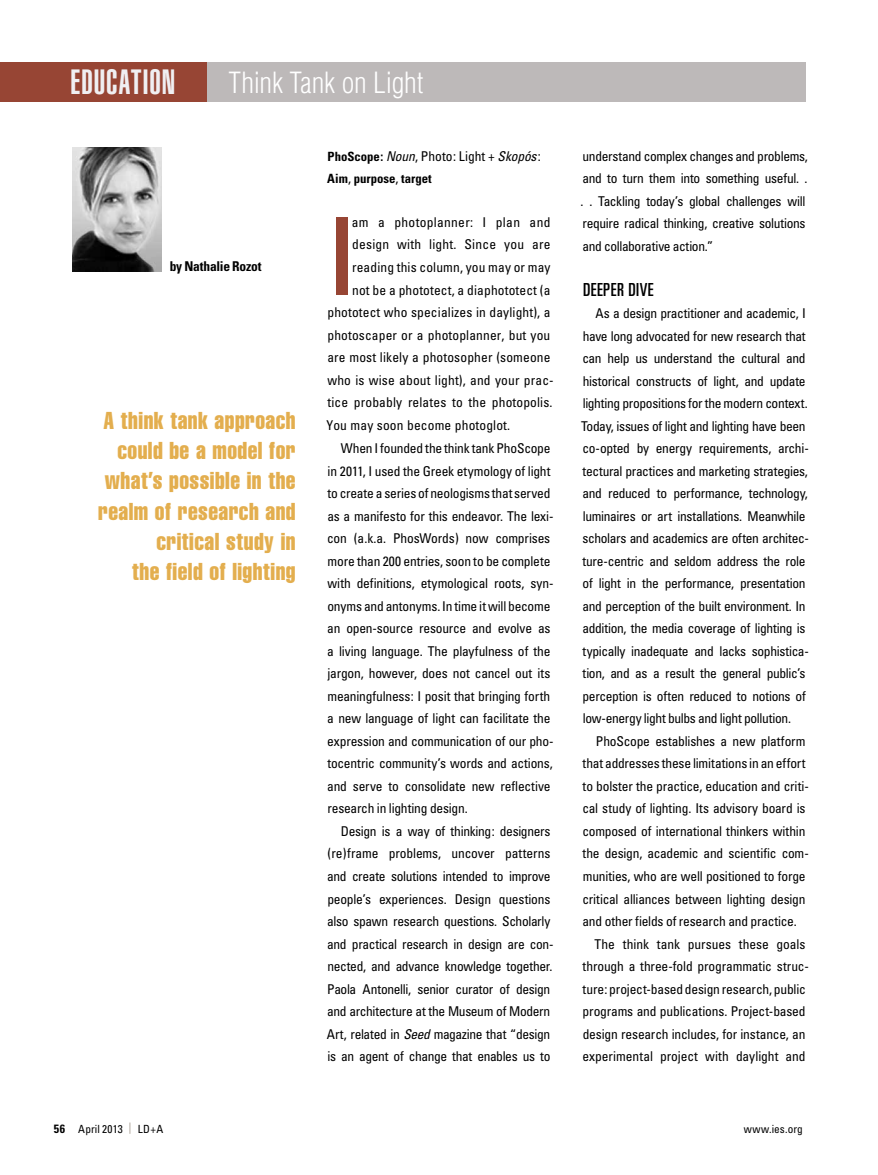
<style>
.page{position:relative;width:878px;height:1175px;background:#fff}
.page>*{position:absolute;margin:0;border:0;box-sizing:border-box;transform-origin:0 0}
.t1{font:900 extra-condensed 108.3px "Helvetica";color:#974534}
.t2{font:900 extra-condensed 34.5px "Helvetica";letter-spacing:.025em;color:#f0eff2}
.t3{font:300 condensed 28.5px "Helvetica";letter-spacing:-.005em;color:#fff}
.t4{font:extra-condensed 24px/30px "Helvetica";letter-spacing:.02em;color:#e3ae4e;text-align:right;scale:.95 1}
.t5{font:ultra-condensed 18px "Univers";letter-spacing:.03em;color:#000}
.t6{font:condensed 13.5px/22.5px "Univers";letter-spacing:-.015em;color:#000}
.t7{font:condensed 13.5px "Univers";letter-spacing:.01em;color:#000}
.t8{font:condensed 13.5px "Univers";letter-spacing:.005em;color:#000}
.t9{font:condensed 13.5px "Univers";letter-spacing:.015em;color:#000}
.t10{font:condensed 13.5px "Univers";letter-spacing:.02em;color:#000}
.t11{font:700 condensed 13.5px "Univers";letter-spacing:-.015em;color:#000}
.t12{font:700 condensed 12.75px "Univers";color:#000}
.t13{font:condensed 11.25px "Univers";letter-spacing:.01em;color:#000}
.s1{font-weight:700;font-size:12.75px}
.s2{font-style:italic}
.s3{font-weight:400;font-size:13.5px}
.s4{font-weight:700;font-size:12px}
.s5{font-weight:300;font-stretch:normal;color:#9a8e81}
</style>
<div class="page">
<div style="left:0;top:62px;width:207px;height:40px;background:#974534"></div>
<div style="left:207px;top:62px;width:599px;height:40px;background:#bdb9b9"></div>
<img style="left:72px;top:148px;width:89px;height:123px">
<h2 class="t2" style="left:70px;top:62px;width:106px">EDUCATION</h2>
<h3 class="t3" style="left:228px;top:64px;width:196px">Think Tank on Light</h3>
<p class="t11" style="left:170px;top:258px;width:93px">by Nathalie Rozot</p>
<h3 class="t4" style="left:98px;top:405px;width:209px">A think tank approach could be a model for what’s possible in the realm of research and critical study in<br>the field of lighting</h3>
<p class="t8" style="left:327px;top:147px;width:215px"><span class="s1">PhoScope:</span> <span class="s2">Noun</span>, Photo: Light + <span class="s2">Skopós</span>:</p>
<p class="t12" style="left:327px;top:171px;width:106px">Aim<span class="s3">,</span> purpose<span class="s3">,</span> target</p>
<h1 class="t1" style="left:332px;top:194px;width:20px">I</h1>
<p class="t10" style="left:352px;top:214px;width:200px">am a photoplanner: I plan and</p>
<p class="t9" style="left:352px;top:236px;width:200px">design with light. Since you are</p>
<p class="t7" style="left:352px;top:259px;width:200px">reading this column, you may or may</p>
<p class="t7" style="left:352px;top:281px;width:200px">not be a phototect, a diaphototect (a</p>
<p class="t7" style="left:327px;top:304px;width:225px">phototect who specializes in daylight), a</p>
<p class="t7" style="left:327px;top:326px;width:224px">photoscaper or a photoplanner, but you</p>
<p class="t7" style="left:327px;top:349px;width:225px">are most likely a photosopher (someone</p>
<p class="t7" style="left:327px;top:371px;width:228px">who is wise about light), and your prac-</p>
<p class="t7" style="left:327px;top:394px;width:226px">tice probably relates to the photopolis.</p>
<p class="t7" style="left:326px;top:416px;width:185px">You may soon become photoglot.</p>
<p class="t6" style="left:341px;top:437px;width:211px">When I founded the think tank PhoScope</p>
<p class="t6" style="left:327px;top:459px;width:224px">in 2011, I used the Greek etymology of light</p>
<p class="t6" style="left:327px;top:482px;width:224px">to create a series of neologisms that served</p>
<p class="t6" style="left:327px;top:504px;width:228px">as a manifesto for this endeavor. The lexi-</p>
<p class="t6" style="left:327px;top:527px;width:224px">con (a.k.a. PhosWords) now comprises</p>
<p class="t6" style="left:327px;top:549px;width:224px">more than 200 entries, soon to be complete</p>
<p class="t6" style="left:327px;top:572px;width:228px">with definitions, etymological roots, syn-</p>
<p class="t6" style="left:327px;top:594px;width:224px">onyms and antonyms. In time it will become</p>
<p class="t6" style="left:327px;top:617px;width:224px">an open-source resource and evolve as</p>
<p class="t6" style="left:327px;top:639px;width:224px">a living language. The playfulness of the</p>
<p class="t6" style="left:327px;top:662px;width:224px">jargon, however, does not cancel out its</p>
<p class="t6" style="left:327px;top:684px;width:224px">meaningfulness: I posit that bringing forth</p>
<p class="t6" style="left:327px;top:707px;width:225px">a new language of light can facilitate the</p>
<p class="t6" style="left:327px;top:729px;width:228px">expression and communication of our pho-</p>
<p class="t6" style="left:327px;top:752px;width:227px">tocentric community’s words and actions,</p>
<p class="t6" style="left:327px;top:774px;width:225px">and serve to consolidate new reflective</p>
<p class="t6" style="left:327px;top:797px;width:142px">research in lighting design.</p>
<p class="t6" style="left:341px;top:819px;width:211px">Design is a way of thinking: designers</p>
<p class="t6" style="left:327px;top:842px;width:224px">(re)frame problems, uncover patterns</p>
<p class="t6" style="left:327px;top:864px;width:225px">and create solutions intended to improve</p>
<p class="t6" style="left:327px;top:887px;width:224px">people’s experiences. Design questions</p>
<p class="t6" style="left:327px;top:909px;width:225px">also spawn research questions. Scholarly</p>
<p class="t6" style="left:327px;top:932px;width:228px">and practical research in design are con-</p>
<p class="t6" style="left:327px;top:954px;width:226px">nected, and advance knowledge together.</p>
<p class="t6" style="left:327px;top:977px;width:224px">Paola Antonelli, senior curator of design</p>
<p class="t6" style="left:327px;top:999px;width:224px">and architecture at the Museum of Modern</p>
<p class="t6" style="left:327px;top:1022px;width:225px">Art, related in <span class="s2">Seed</span> magazine that “design</p>
<p class="t6" style="left:327px;top:1044px;width:224px">is an agent of change that enables us to</p>
<p class="t6" style="left:580px;top:144px;width:229px">understand complex changes and problems, and to turn them into something useful. . . . Tackling today’s global challenges will require radical thinking, creative solutions and collaborative action.”</p>
<h3 class="t5" style="left:583px;top:279px;width:72px">DEEPER DIVE</h3>
<p class="t6" style="left:581px;top:302px;width:229px;text-indent:15px">As a design practitioner and academic, I have long advocated for new research that can help us understand the cultural and historical constructs of light, and update lighting propositions for the modern context.<br>Today, issues of light and lighting have been co-opted by energy requirements, archi&shy;tectural practices and marketing strategies, and reduced to performance, technology, luminaires or art installations. Meanwhile scholars and academics are often architec&shy;ture-centric and seldom address the role of light in the performance, presentation and perception of the built environment. In addition, the media coverage of lighting is typically inadequate and lacks sophistica&shy;tion, and as a result the general public’s perception is often reduced to notions of low-energy light bulbs and light pollution.</p>
<p class="t6" style="left:596px;top:729px;width:211px">PhoScope establishes a new platform</p>
<p class="t6" style="left:582px;top:752px;width:224px">that addresses these limitations in an effort</p>
<p class="t6" style="left:582px;top:774px;width:228px">to bolster the practice, education and criti-</p>
<p class="t6" style="left:582px;top:797px;width:225px">cal study of lighting. Its advisory board is</p>
<p class="t6" style="left:582px;top:819px;width:224px">composed of international thinkers within</p>
<p class="t6" style="left:582px;top:842px;width:228px">the design, academic and scientific com-</p>
<p class="t6" style="left:583px;top:864px;width:224px">munities, who are well positioned to forge</p>
<p class="t6" style="left:582px;top:887px;width:224px">critical alliances between lighting design</p>
<p class="t6" style="left:582px;top:909px;width:216px">and other fields of research and practice.</p>
<p class="t6" style="left:594px;top:932px;width:212px">The think tank pursues these goals</p>
<p class="t6" style="left:582px;top:954px;width:228px">through a three-fold programmatic struc-</p>
<p class="t6" style="left:582px;top:977px;width:225px">ture: project-based design research, public</p>
<p class="t6" style="left:582px;top:999px;width:224px">programs and publications. Project-based</p>
<p class="t6" style="left:582px;top:1022px;width:224px">design research includes, for instance, an</p>
<p class="t6" style="left:582px;top:1044px;width:224px">experimental project with daylight and</p>
<p class="t13" style="left:54px;top:1121px;width:111px"><span class="s4">56</span> April 2013 <span class="s5">|</span> LD+A</p>
<p class="t13" style="left:743px;top:1121px;width:61px">www.ies.org</p>
</div>
